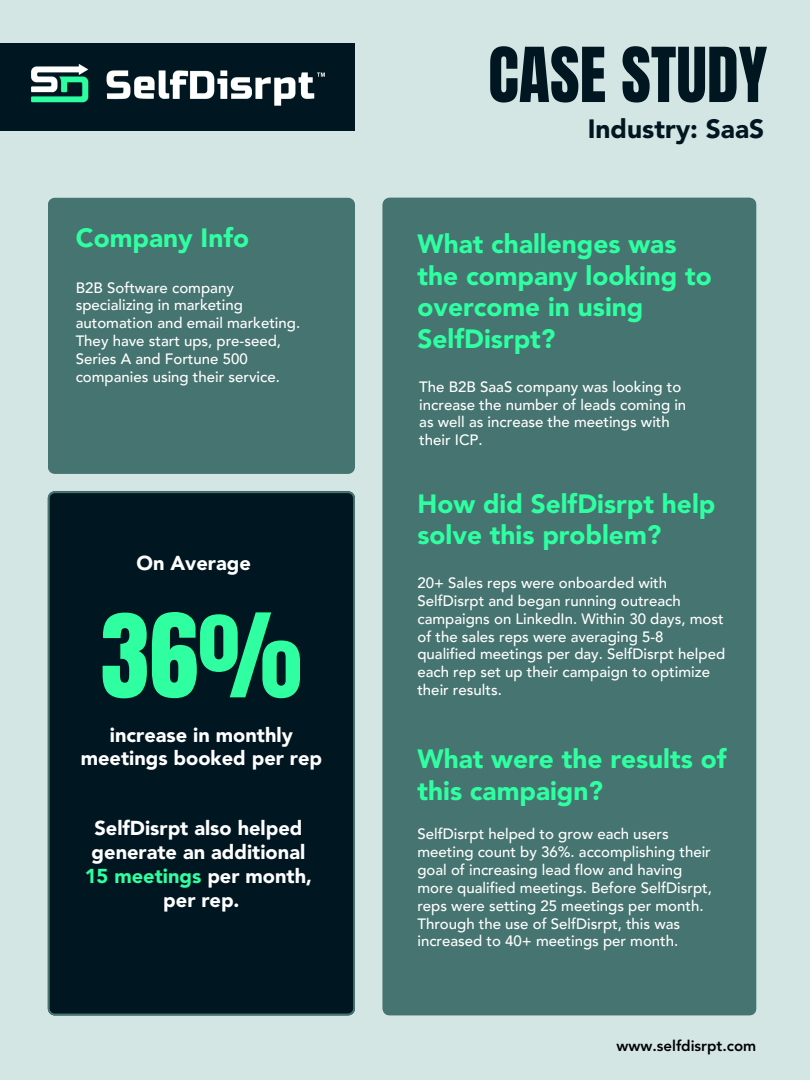
<style>
.page{position:relative;width:810px;height:1080px;background:#d3e6e4}
.page>*{position:absolute;margin:0;border:0;box-sizing:border-box;transform-origin:0 0}
.t1{font:98.44px "Anton";color:#2fffa1}
.t2{font:64.38px "Anton";color:#001620}
.t3{font:900 26.25px/31.4px "Avenir";color:#2effa1}
.t4{font:900 26.25px/31.4px "Avenir";color:#2fffa1}
.t5{font:900 26.25px "Avenir";color:#001620}
.t6{font:900 20px/23.9px "Avenir";color:#fff;text-align:center}
.t7{font:500 15px/17.8px "Avenir LT Pro";color:#fff}
.t8{font:800 15px "Avenir";color:#000}
.s1{color:#2fffa1}
</style>
<div class="page">
<div style="left:48px;top:198px;width:307px;height:276px;background:#467470"></div>
<div style="left:48px;top:491px;width:307px;height:524px;background:#001620"></div>
<div style="left:383px;top:198px;width:373px;height:817px;background:#467470"></div>
<div style="left:0;top:43px;width:355px;height:88px;background:#001620"></div>
<img style="left:31px;top:64px;width:294px;height:42px">
<h3 class="t4" style="left:76px;top:224px;width:175px">Company Info</h3>
<h3 class="t7" style="left:76px;top:280px;width:226px">B2B Software company specializing in marketing automation and email marketing.<br>They have start ups, pre-seed,<br>Series A and Fortune 500 companies using their service.</h3>
<p class="t6" style="left:136px;top:552px;width:116px">On Average</p>
<h3 class="t1" style="left:101px;top:585px;width:203px">36%</h3>
<p class="t6" style="left:81px;top:724px;width:243px">increase in monthly meetings booked per rep</p>
<h4 class="t6" style="left:85px;top:817px;width:229px">SelfDisrpt also helped generate an additional<br><span class="s1">15 meetings</span> per month, per rep.</h4>
<h2 class="t2" style="left:488px;top:29px;width:281px">CASE STUDY</h2>
<h3 class="t5" style="left:588px;top:110px;width:178px">Industry: SaaS</h3>
<p class="t3" style="left:417px;top:230px;width:296px">What challenges was the company looking to overcome in using<br>SelfDisrpt?</p>
<h4 class="t7" style="left:419px;top:379px;width:269px">The B2B SaaS company was looking to increase the number of leads coming in as well as increase the meetings with their ICP.</h4>
<h3 class="t3" style="left:417px;top:489px;width:299px">How did SelfDisrpt help solve this problem?</h3>
<h1 class="t7" style="left:417px;top:575px;width:309px">20+ Sales reps were onboarded with SelfDisrpt and began running outreach campaigns on LinkedIn. Within 30 days, most of the sales reps were averaging 5-8 qualified meetings per day. SelfDisrpt helped each rep set up their campaign to optimize their results.</h1>
<p class="t4" style="left:417px;top:745px;width:311px">What were the results of this campaign?</p>
<h4 class="t7" style="left:417px;top:827px;width:296px">SelfDisrpt helped to grow each users meeting count by 36%. accomplishing their goal of increasing lead flow and having more qualified meetings. Before SelfDisrpt, reps were setting 25 meetings per month.<br>Through the use of SelfDisrpt, this was increased to 40+ meetings per month.</h4>
<p class="t8" style="left:617px;top:1035px;width:141px">www.selfdisrpt.com</p>
</div>
